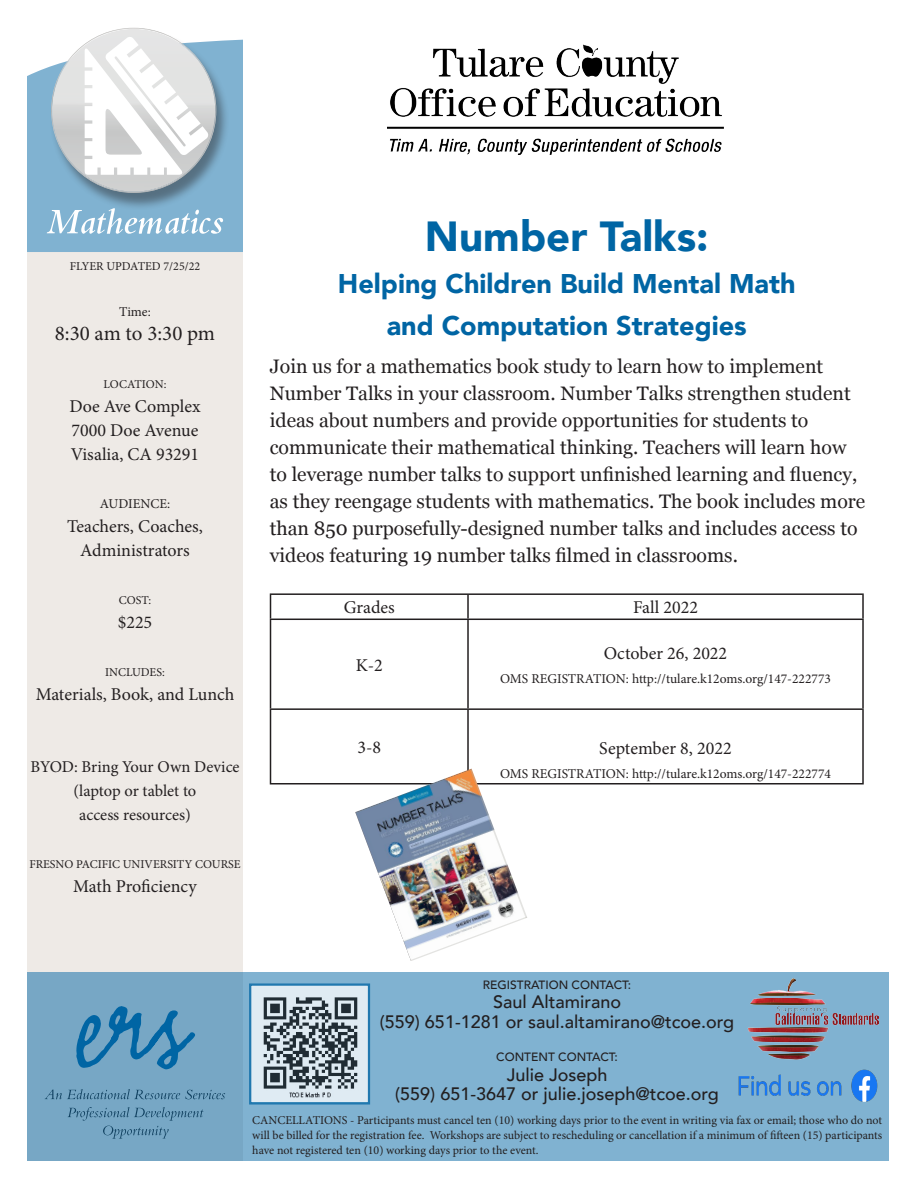
<style>
.page{position:relative;width:918px;height:1188px;background:#fff}
.page>*{position:absolute;margin:0;border:0;box-sizing:border-box;transform-origin:0 0}
.t1{font:900 42px "Avenir";color:#0065a4}
.t2{font:900 27px "Avenir";color:#0065a4}
.t3{font:21px "Minion Pro";letter-spacing:-.005em;color:#231f20}
.t4{font:19.5px/27px "Georgia";color:#231f20}
.t5{font:18px "Minion Pro";color:#231f20}
.t6{font:500 18px "Avenir";color:#231f20}
.t7{font:16.5px "Minion Pro";color:#231f20}
.t8{font:13.5px "Minion Pro";color:#231f20}
.t9{font:12px/15px "Minion Pro";color:#231f20;text-align:justify}
.t10{font:500 12px "Avenir";color:#231f20}
</style>
<div class="page">
<div style="left:27px;top:252px;width:216px;height:909px;background:#eeeae6"></div>
<div style="left:27px;top:40px;width:216px;height:212px;background:#80b2d1"></div>
<div style="left:27px;top:972px;width:861px;height:189px;background:#80b2d1"></div>
<svg style="left:47px;top:208px;width:176px;height:26px"></svg>
<div style="left:49px;top:30px;width:181px;height:181px;background:#231f20;opacity:.45"></div>
<img style="left:48px;top:30px;width:173px;height:162px">
<svg style="left:49px;top:28px;width:167px;height:165px"></svg>
<hr style="left:270px;top:593px;width:198px;height:2px;background:#231f20">
<svg style="left:270px;top:595px;width:1px;height:24px"></svg>
<hr style="left:468px;top:593px;width:396px;height:2px;background:#231f20">
<hr style="left:467px;top:595px;width:2px;height:24px;background:#231f20">
<hr style="left:862px;top:595px;width:2px;height:24px;background:#231f20">
<hr style="left:270px;top:619px;width:198px;height:1px;background:#231f20">
<hr style="left:270px;top:620px;width:1px;height:88px;background:#231f20">
<hr style="left:468px;top:619px;width:396px;height:1px;background:#231f20">
<hr style="left:467px;top:620px;width:2px;height:88px;background:#231f20">
<hr style="left:862px;top:620px;width:2px;height:88px;background:#231f20">
<hr style="left:270px;top:708px;width:198px;height:2px;background:#231f20">
<hr style="left:270px;top:710px;width:1px;height:73px;background:#231f20">
<hr style="left:468px;top:708px;width:396px;height:2px;background:#231f20">
<hr style="left:467px;top:710px;width:2px;height:73px;background:#231f20">
<hr style="left:862px;top:710px;width:2px;height:73px;background:#231f20">
<hr style="left:270px;top:783px;width:198px;height:2px;background:#231f20">
<hr style="left:468px;top:783px;width:396px;height:2px;background:#231f20">
<svg style="left:76px;top:1006px;width:119px;height:63px"></svg>
<img style="left:747px;top:978px;width:132px;height:82px">
<img style="left:355px;top:769px;width:172px;height:192px">
<img style="left:252px;top:986px;width:115px;height:116px">
<div style="left:249px;top:983px;width:121px;height:122px;border:2px solid #0065a4"></div>
<img style="left:387px;top:45px;width:337px;height:109px">
<img style="left:738px;top:1069px;width:140px;height:32px">
<p class="t9" style="left:70px;top:259px;width:132px">FLYER UPDATED 7/25/22</p>
<p class="t8" style="left:119px;top:303px;width:33px">Time:</p>
<p class="t3" style="left:55px;top:319px;width:162px">8:30 am to 3:30 pm</p>
<p class="t9" style="left:104px;top:377px;width:64px">LOCATION:</p>
<p class="t5" style="left:69px;top:394px;width:133px">Doe Ave Complex</p>
<p class="t5" style="left:72px;top:418px;width:128px">7000 Doe Avenue</p>
<p class="t5" style="left:71px;top:442px;width:130px">Visalia, CA 93291</p>
<p class="t8" style="left:100px;top:495px;width:72px">AUDIENCE:</p>
<p class="t5" style="left:67px;top:514px;width:137px">Teachers, Coaches,</p>
<p class="t5" style="left:80px;top:538px;width:111px">Administrators</p>
<p class="t9" style="left:119px;top:593px;width:34px">COST:</p>
<p class="t5" style="left:118px;top:610px;width:36px">$225</p>
<p class="t9" style="left:105px;top:665px;width:61px">INCLUDES:</p>
<p class="t5" style="left:36px;top:682px;width:200px">Materials, Book, and Lunch</p>
<p class="t7" style="left:30px;top:756px;width:211px">BYOD: Bring Your Own Device</p>
<p class="t7" style="left:74px;top:780px;width:124px">(laptop or tablet to</p>
<p class="t7" style="left:79px;top:804px;width:113px">access resources)</p>
<p class="t9" style="left:29px;top:857px;width:213px">FRESNO PACIFIC UNIVERSITY COURSE</p>
<p class="t5" style="left:73px;top:874px;width:125px">Math Proficiency</p>
<p class="t1" style="left:425px;top:200px;width:285px">Number Talks:</p>
<p class="t2" style="left:338px;top:260px;width:459px">Helping Children Build Mental Math</p>
<p class="t2" style="left:387px;top:302px;width:361px">and Computation Strategies</p>
<p class="t4" style="left:270px;top:352px;width:583px">Join us for a mathematics book study to learn how to implement<br>Number Talks in your classroom. Number Talks strengthen student ideas about numbers and provide opportunities for students to</p>
<p class="t4" style="left:270px;top:433px;width:597px">communicate their mathematical thinking. Teachers will learn how to leverage number talks to support unfinished learning and fluency, as they reengage students with mathematics. The book includes more than 850 purposefully-designed number talks and includes access to videos featuring 19 number talks filmed in classrooms.</p>
<p class="t5" style="left:344px;top:595px;width:53px">Grades</p>
<p class="t5" style="left:633px;top:595px;width:66px">Fall 2022</p>
<p class="t5" style="left:356px;top:653px;width:29px">K-2</p>
<p class="t5" style="left:604px;top:641px;width:125px">October 26, 2022</p>
<p class="t8" style="left:500px;top:669px;width:333px">OMS REGISTRATION: http://tulare.k12oms.org/147-222773</p>
<p class="t5" style="left:357px;top:735px;width:25px">3-8</p>
<p class="t5" style="left:599px;top:736px;width:134px">September 8, 2022</p>
<p class="t8" style="left:500px;top:764px;width:333px">OMS REGISTRATION: http://tulare.k12oms.org/147-222774</p>
<p class="t10" style="left:483px;top:974px;width:150px">REGISTRATION CONTACT:</p>
<p class="t6" style="left:493px;top:986px;width:130px">Saul Altamirano</p>
<p class="t6" style="left:380px;top:1006px;width:356px">(559) 651-1281 or saul.altamirano@tcoe.org</p>
<p class="t10" style="left:496px;top:1047px;width:123px">CONTENT CONTACT:</p>
<p class="t6" style="left:507px;top:1059px;width:102px">Julie Joseph</p>
<p class="t6" style="left:395px;top:1079px;width:325px">(559) 651-3647 or julie.joseph@tcoe.org</p>
<p class="t9" style="left:252px;top:1113px;width:632px">CANCELLATIONS - Participants must cancel ten (10) working days prior to the event in writing via fax or email; those who do not will be billed for the registration fee. Workshops are subject to rescheduling or cancellation if a minimum of fifteen (15) participants have not registered ten (10) working days prior to the event.</p>
</div>
